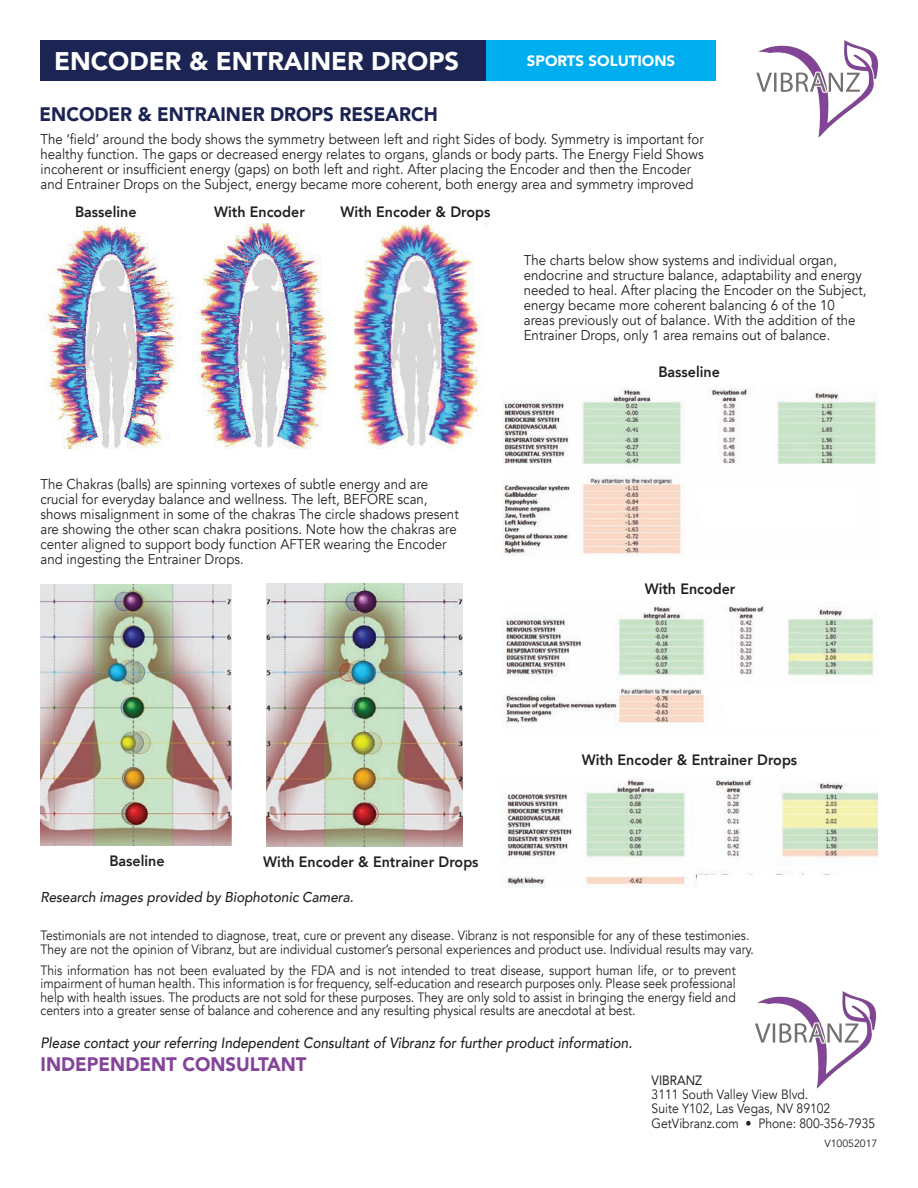
<style>
.page{position:relative;width:918px;height:1188px;background:#fff}
.page>*{position:absolute;margin:0;border:0;box-sizing:border-box;transform-origin:0 0}
.t1{font:900 25.5px "Avenir";color:#fff}
.t2{font:900 19.5px "Avenir";color:#1b2453;scale:.95 1}
.t3{font:900 19.5px "Avenir";color:#84449a;scale:.95 1}
.t4{font:800 15px "Avenir";color:#231f20;scale:.95 1}
.t5{font:italic 500 15px "Avenir";color:#231f20;scale:.9 1}
.t6{font:900 15px "Avenir";color:#fff}
.t7{font:14.25px/15px "Avenir";color:#231f20;scale:.93 1}
.t8{font:italic 500 14.25px "Avenir";color:#231f20;scale:.95 1}
.t9{font:13.5px/13.5px "Avenir";color:#231f20;scale:.9 1}
.t10{font:13.5px/13.5px "Avenir";color:#231f20;scale:.89 1}
.t11{font:13.5px "Avenir";color:#231f20;scale:.9 1}
.t12{font:10.5px "Avenir";color:#231f20}
</style>
<div class="page">
<img style="left:755px;top:991px;width:122px;height:98px">
<img style="left:767px;top:1022px;width:93px;height:22px">
<img style="left:756px;top:40px;width:122px;height:98px">
<img style="left:768px;top:71px;width:93px;height:22px">
<div style="left:40px;top:40px;width:446px;height:41px;background:#1b2453"></div>
<div style="left:486px;top:40px;width:230px;height:41px;background:#00aeef"></div>
<img style="left:46px;top:224px;width:441px;height:224px">
<img style="left:40px;top:584px;width:191px;height:262px">
<img style="left:267px;top:583px;width:195px;height:263px">
<img style="left:502px;top:388px;width:375px;height:168px">
<div style="left:699px;top:488px;width:155px;height:39px;background:#fff"></div>
<img style="left:502px;top:606px;width:372px;height:117px">
<div style="left:722px;top:686px;width:156px;height:39px;background:#fff"></div>
<img style="left:505px;top:778px;width:373px;height:110px">
<div style="left:697px;top:875px;width:181px;height:20px;background:#fff"></div>
<h1 class="t1" style="left:54px;top:40px;width:407px">ENCODER &amp; ENTRAINER DROPS</h1>
<p class="t6" style="left:527px;top:48px;width:150px">SPORTS SOLUTIONS</p>
<h2 class="t2" style="left:40px;top:98px;width:28px">ENCOD</h2>
<h2 class="t2" style="left:109px;top:98px;width:77px">ER &amp; ENTRAIN</h2>
<h2 class="t2" style="left:241px;top:98px;width:45px">ER DROPS</h2>
<h2 class="t2" style="left:339px;top:98px;width:105px">RESEARCH</h2>
<p class="t7" style="left:40px;top:132px;width:715px">The ‘field’ around the body shows the symmetry between left and right Sides of body. Symmetry is important for healthy function. The gaps or decreased energy relates to organs, glands or body parts. The Energy Field Shows incoherent or insufficient energy (gaps) on both left and right. After placing the Encoder and then the Encoder and Entrainer Drops on the Subject, energy became more coherent, both energy area and symmetry improved</p>
<p class="t4" style="left:75px;top:200px;width:66px">Basseline</p>
<p class="t4" style="left:214px;top:200px;width:97px">With Encoder</p>
<p class="t4" style="left:341px;top:200px;width:159px">With Encoder &amp; Drops</p>
<p class="t7" style="left:40px;top:477px;width:451px">The Chakras (balls) are spinning vortexes of subtle energy and are crucial for everyday balance and wellness. The left, BEFORE scan, shows misalignment in some of the chakras The circle shadows present are showing the other scan chakra positions. Note how the chakras are center aligned to support body function AFTER wearing the Encoder and ingesting the Entrainer Drops.</p>
<p class="t7" style="left:524px;top:253px;width:370px">The charts below show systems and individual organ, endocrine and structure balance, adaptability and energy needed to heal. After placing the Encoder on the Subject, energy became more coherent balancing 6 of the 10 areas previously out of balance. With the addition of the Entrainer Drops, only 1 area remains out of balance.</p>
<p class="t4" style="left:658px;top:360px;width:66px">Basseline</p>
<p class="t4" style="left:645px;top:577px;width:97px">With Encoder</p>
<p class="t4" style="left:109px;top:849px;width:60px">Baseline</p>
<p class="t4" style="left:263px;top:850px;width:228px">With Encoder &amp; Entrainer Drops</p>
<p class="t8" style="left:40px;top:889px;width:331px">Research images provided by Biophotonic Camera.</p>
<p class="t4" style="left:582px;top:748px;width:228px">With Encoder &amp; Entrainer Drops</p>
<p class="t10" style="left:40px;top:929px;width:803px">Testimonials are not intended to diagnose, treat, cure or prevent any disease. Vibranz is not responsible for any of these testimonies.<br>They are not the opinion of Vibranz, but are individual customer’s personal experiences and product use. Individual results may vary.</p>
<p class="t9" style="left:40px;top:963px;width:774px;text-align:justify">This information has not been evaluated by the FDA and is not intended to treat disease, support human life, or to prevent impairment of human health. This information is for frequency, self-education and research purposes only. Please seek professional help with health issues. The products are not sold for these purposes. They are only sold to assist in bringing the energy field and centers into a greater sense of balance and coherence and any resulting physical results are anecdotal at best.</p>
<p class="t5" style="left:41px;top:1034px;width:659px">Please contact your referring Independent Consultant of Vibranz for further product information.</p>
<h2 class="t3" style="left:41px;top:1047px;width:281px">INDEPENDENT CONSULTANT</h2>
<p class="t11" style="left:652px;top:1069px;width:58px">VIBRANZ</p>
<p class="t9" style="left:652px;top:1088px;width:250px;line-height:14.2px">3111 South Valley View Blvd.<br>Suite Y102, Las Vegas, NV 89102<br>GetVibranz.com • Phone: 800-356-7935</p>
<p class="t12" style="left:824px;top:1137px;width:55px">V10052017</p>
</div>
